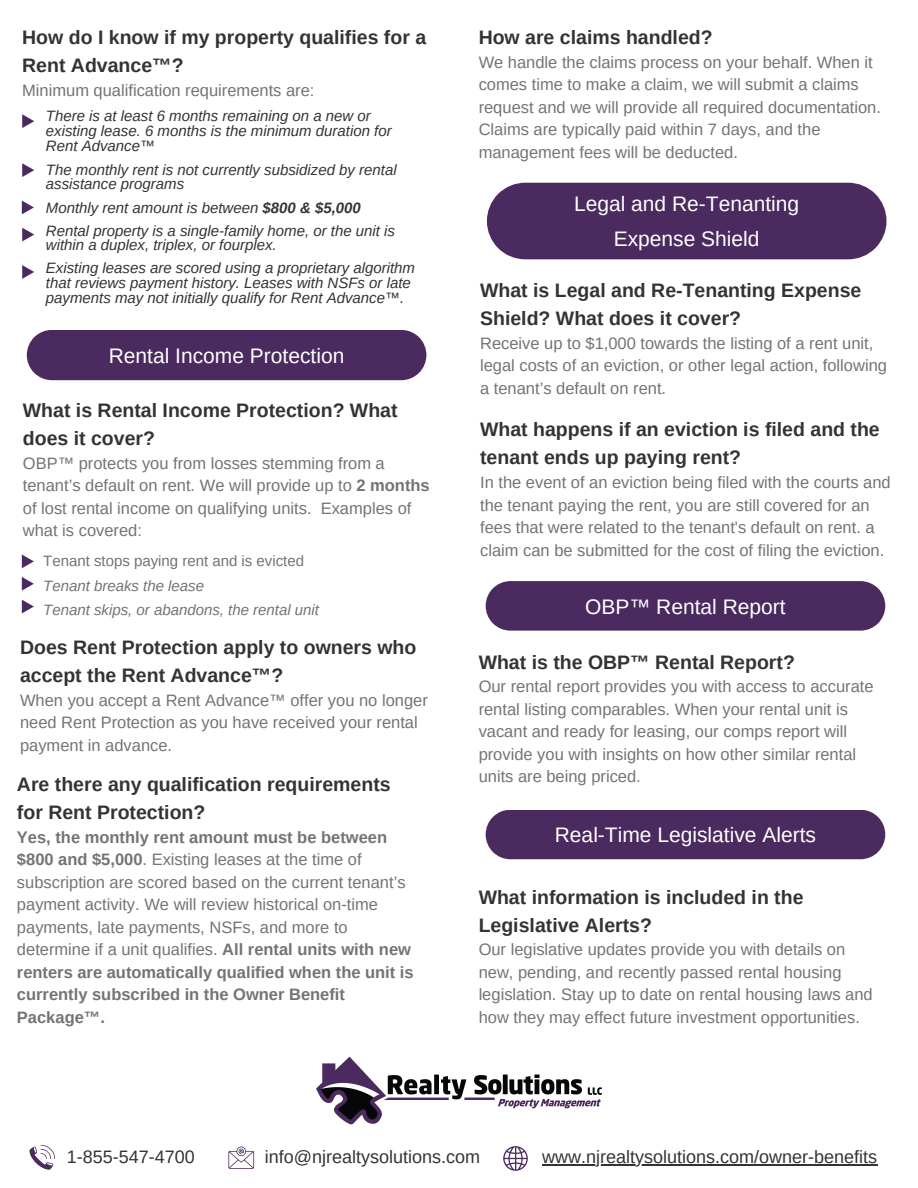
<style>
.page{position:relative;width:918px;height:1188px;background:#fff}
.page>*{position:absolute;margin:0;border:0;box-sizing:border-box;transform-origin:0 0}
.t1{font:21px/34.8px "Arimo";color:#fff;text-align:center}
.t2{font:700 19.5px/28.2px "Arimo";color:#333}
.t3{font:18px "Arimo";color:#333}
.t4{font:16.5px/22.5px "Arimo";color:#737373}
.t5{font:italic 15px/14.7px "Arimo";color:#333}
.t6{font:italic 15px/24.3px "Arimo";color:#737373}
.t7{font:15px "Arimo";color:#737373}
.s1{font-weight:700}
</style>
<div class="page">
<div style="left:27px;top:330px;width:399px;height:50px;background:#4b2a5f"></div>
<div style="left:486px;top:581px;width:399px;height:50px;background:#4b2a5f"></div>
<div style="left:486px;top:810px;width:399px;height:49px;background:#4b2a5f"></div>
<svg style="left:22px;top:554px;width:12px;height:14px"></svg>
<svg style="left:22px;top:577px;width:12px;height:14px"></svg>
<svg style="left:22px;top:600px;width:12px;height:13px"></svg>
<svg style="left:22px;top:114px;width:12px;height:14px"></svg>
<svg style="left:22px;top:163px;width:12px;height:14px"></svg>
<svg style="left:22px;top:201px;width:12px;height:13px"></svg>
<svg style="left:22px;top:228px;width:12px;height:13px"></svg>
<svg style="left:22px;top:265px;width:12px;height:14px"></svg>
<img style="left:316px;top:1056px;width:286px;height:69px">
<svg style="left:29px;top:1145px;width:26px;height:25px"></svg>
<svg style="left:228px;top:1146px;width:26px;height:23px"></svg>
<svg style="left:503px;top:1146px;width:25px;height:25px"></svg>
<hr style="left:542px;top:1164px;width:335px;height:1px;background:#333">
<div style="left:487px;top:183px;width:400px;height:76px;background:#4b2a5f"></div>
<p class="t2" style="left:22px;top:23px;width:406px">How do I know if my property qualifies for a<br>Rent Advance™?</p>
<p class="t4" style="left:22px;top:79px;width:294px">Minimum qualification requirements are:</p>
<p class="t5" style="left:46px;top:109px;width:347px">There is at least 6 months remaining on a new or existing lease. 6 months is the minimum duration for<br>Rent Advance™</p>
<p class="t5" style="left:46px;top:162px;width:352px">The monthly rent is not currently subsidized by rental assistance programs</p>
<p class="t5" style="left:46px;top:196px;width:351px;line-height:23.1px">Monthly rent amount is between <span class="s1">$800 &amp; $5,000<br></span>Rental property is a single-family home, or the unit is</p>
<p class="t5" style="left:46px;top:233px;width:371px;line-height:23.1px">within a duplex, triplex, or fourplex.<br>Existing leases are scored using a proprietary algorithm</p>
<p class="t5" style="left:46px;top:275px;width:367px">that reviews payment history. Leases with NSFs or late payments may not initially qualify for Rent Advance™.</p>
<p class="t1" style="left:109px;top:338px;width:237px">Rental Income Protection</p>
<p class="t2" style="left:23px;top:396px;width:376px">What is Rental Income Protection? What does it cover?</p>
<p class="t4" style="left:23px;top:452px;width:408px">OBP™ protects you from losses stemming from a tenant’s default on rent. We will provide up to <span class="s1">2 months </span>of lost rental income on qualifying units. Examples of what is covered:</p>
<p class="t7" style="left:43px;top:553px;width:262px">Tenant stops paying rent and is evicted</p>
<p class="t6" style="left:43px;top:573px;width:277px">Tenant breaks the lease<br>Tenant skips, or abandons, the rental unit</p>
<p class="t2" style="left:20px;top:633px;width:398px">Does Rent Protection apply to owners who accept the Rent Advance™?</p>
<p class="t4" style="left:20px;top:689px;width:409px">When you accept a Rent Advance™ offer you no longer need Rent Protection as you have received your rental payment in advance.</p>
<p class="t2" style="left:17px;top:770px;width:375px">Are there any qualification requirements for Rent Protection?</p>
<p class="t4" style="left:17px;top:826px;width:398px"><span class="s1">Yes, the monthly rent amount must be between $800 and $5,000</span>. Existing leases at the time of subscription are scored based on the current tenant’s payment activity. We will review historical on-time payments, late payments, NSFs, and more to determine if a unit qualifies. <span class="s1">All rental units with new renters are automatically qualified when the unit is currently subscribed in the Owner Benefit Package™.</span></p>
<p class="t2" style="left:479px;top:23px;width:235px">How are claims handled?</p>
<p class="t4" style="left:479px;top:51px;width:404px">We handle the claims process on your behalf. When it comes time to make a claim, we will submit a claims request and we will provide all required documentation.<br>Claims are typically paid within 7 days, and the management fees will be deducted.</p>
<p class="t1" style="left:574px;top:186px;width:227px">Legal and Re-Tenanting<br>Expense Shield</p>
<p class="t2" style="left:480px;top:276px;width:383px">What is Legal and Re-Tenanting Expense<br>Shield? What does it cover?</p>
<p class="t4" style="left:480px;top:332px;width:408px">Receive up to $1,000 towards the listing of a rent unit, legal costs of an eviction, or other legal action, following a tenant’s default on rent.</p>
<p class="t2" style="left:480px;top:415px;width:401px">What happens if an eviction is filed and the tenant ends up paying rent?</p>
<p class="t4" style="left:480px;top:471px;width:412px">In the event of an eviction being filed with the courts and the tenant paying the rent, you are still covered for an fees that were related to the tenant's default on rent. a claim can be submitted for the cost of filing the eviction.</p>
<p class="t1" style="left:585px;top:589px;width:202px">OBP™ Rental Report</p>
<p class="t2" style="left:479px;top:648px;width:318px">What is the OBP™ Rental Report?</p>
<p class="t4" style="left:479px;top:675px;width:396px">Our rental report provides you with access to accurate rental listing comparables. When your rental unit is vacant and ready for leasing, our comps report will provide you with insights on how other similar rental units are being priced.</p>
<p class="t1" style="left:555px;top:818px;width:263px">Real-Time Legislative Alerts</p>
<p class="t2" style="left:479px;top:883px;width:326px">What information is included in the<br>Legislative Alerts?</p>
<p class="t4" style="left:479px;top:938px;width:396px">Our legislative updates provide you with details on new, pending, and recently passed rental housing legislation. Stay up to date on rental housing laws and how they may effect future investment opportunities.</p>
<p class="t3" style="left:67px;top:1147px;width:130px">1-855-547-4700</p>
<p class="t3" style="left:265px;top:1147px;width:217px">info@njrealtysolutions.com</p>
<p class="t3" style="left:542px;top:1147px;width:336px">www.njrealtysolutions.com/owner-benefits</p>
</div>
